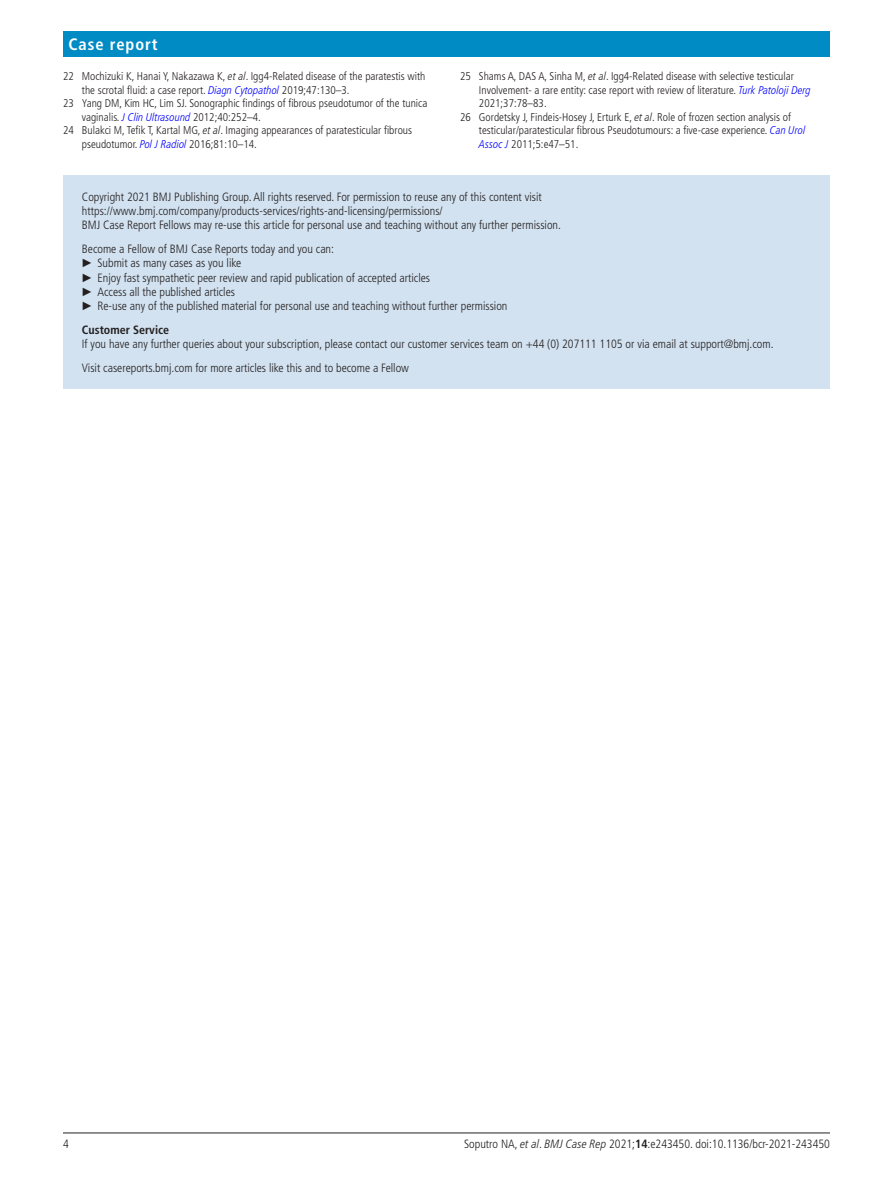
<style>
.page{position:relative;width:893px;height:1191px;background:#fff}
.page>*{position:absolute;margin:0;border:0;box-sizing:border-box;transform-origin:0 0}
.t1{font:700 condensed 16.5px "Frutiger LT Pro";letter-spacing:.055em;color:#fff}
.t2{font:300 condensed 12px/14.4px "Frutiger LT Pro";color:#231f20}
.t3{font:700 condensed 12px "Frutiger LT Pro";color:#231f20}
.t4{font:300 condensed 11.25px "Frutiger LT Pro";color:#231f20}
.s1{font-style:italic}
.s2{font-style:italic;color:#00f}
.s3{font-family:"Arial";font-weight:400;font-stretch:normal}
.s4{font-weight:700}
</style>
<div class="page">
<hr style="left:63px;top:1132px;width:767px;height:1px;background:#231f20">
<div style="left:63px;top:31px;width:767px;height:25px;background:#008bc5"></div>
<div style="left:63px;top:175px;width:767px;height:213px;background:#d2e2f0"></div>
<h1 class="t1" style="left:69px;top:34px;width:91px">Case report</h1>
<p class="t4" style="left:63px;top:70px;width:364px">22 Mochizuki K, Hanai Y, Nakazawa K, <span class="s1">et al</span>. Igg4-Related disease of the paratestis with</p>
<p class="t4" style="left:82px;top:84px;width:269px">the scrotal fluid: a case report. <span class="s2">Diagn Cytopathol</span> 2019;47:130–3.</p>
<p class="t4" style="left:63px;top:97px;width:366px">23 Yang DM, Kim HC, Lim SJ. Sonographic findings of fibrous pseudotumor of the tunica</p>
<p class="t4" style="left:82px;top:111px;width:180px">vaginalis. <span class="s2">J Clin Ultrasound</span> 2012;40:252–4.</p>
<p class="t4" style="left:63px;top:124px;width:351px">24 Bulakci M, Tefik T, Kartal MG, <span class="s1">et al</span>. Imaging appearances of paratesticular fibrous</p>
<p class="t4" style="left:82px;top:138px;width:177px">pseudotumor. <span class="s2">Pol J Radiol</span> 2016;81:10–14.</p>
<p class="t4" style="left:460px;top:70px;width:335px">25 Shams A, DAS A, Sinha M, <span class="s1">et al</span>. Igg4-Related disease with selective testicular</p>
<p class="t4" style="left:479px;top:84px;width:333px">Involvement- a rare entity: case report with review of literature. <span class="s2">Turk Patoloji Derg</span></p>
<p class="t4" style="left:479px;top:97px;width:69px">2021;37:78–83.</p>
<p class="t4" style="left:460px;top:111px;width:332px">26 Gordetsky J, Findeis-Hosey J, Erturk E, <span class="s1">et al</span>. Role of frozen section analysis of</p>
<p class="t4" style="left:479px;top:124px;width:328px">testicular/paratesticular fibrous Pseudotumours: a five-case experience. <span class="s2">Can Urol</span></p>
<p class="t4" style="left:479px;top:138px;width:101px"><span class="s2">Assoc J</span> 2011;5:e47–51.</p>
<p class="t2" style="left:82px;top:189px;width:481px">Copyright 2021 BMJ Publishing Group. All rights reserved. For permission to reuse any of this content visit https://www.bmj.com/company/products-services/rights-and-licensing/permissions/<br>BMJ Case Report Fellows may re-use this article for personal use and teaching without any further permission.</p>
<p class="t2" style="left:81px;top:241px;width:428px">Become a Fellow of BMJ Case Reports today and you can:<br><span class="s3">►</span> Submit as many cases as you like<br><span class="s3">►</span> Enjoy fast sympathetic peer review and rapid publication of accepted articles<br><span class="s3">►</span> Access all the published articles<br><span class="s3">►</span> Re-use any of the published material for personal use and teaching without further permission</p>
<p class="t3" style="left:82px;top:322px;width:89px">Customer Service</p>
<p class="t2" style="left:82px;top:332px;width:693px;line-height:23.4px">If you have any further queries about your subscription, please contact our customer services team on +44 (0) 207111 1105 or via email at support@bmj.com.<br>Visit casereports.bmj.com for more articles like this and to become a Fellow</p>
<p class="t2" style="left:63px;top:1136px;width:7px">4</p>
<p class="t2" style="left:464px;top:1136px;width:367px">Soputro NA, <span class="s1">et al</span>. <span class="s1">BMJ Case Rep</span> 2021;<span class="s4">14</span>:e243450. doi:10.1136/bcr-2021-243450</p>
</div>
